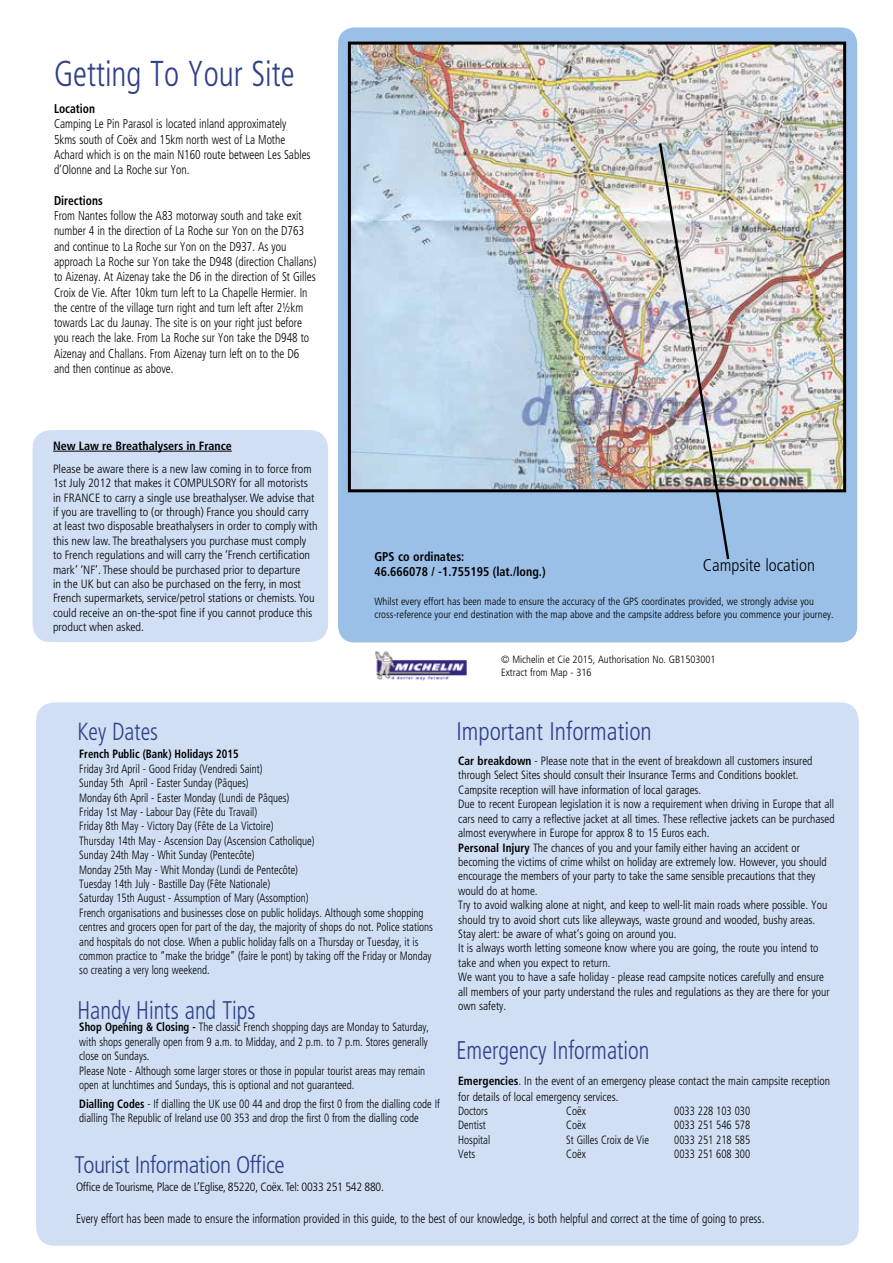
<style>
.page{position:relative;width:893px;height:1263px;background:#fff}
.page>*{position:absolute;margin:0;border:0;box-sizing:border-box;transform-origin:0 0}
.t1{font:300 condensed 36px "Frutiger";color:#2f3f88;scale:.9 1}
.t2{font:300 condensed 25.5px "Frutiger";color:#2f3f88;scale:.9 1}
.t3{font:300 condensed 25.5px "Frutiger";color:#2f3f88;scale:.95 1}
.t4{font:300 condensed 24.75px "Frutiger";color:#2f3f88;scale:.9 1}
.t5{font:300 condensed 24px "Frutiger";letter-spacing:-.02em;color:#2f3f88}
.t6{font:300 condensed 17.1px "Frutiger";color:#000}
.t7{font:300 condensed 12.75px/15.3px "Frutiger";color:#000;scale:.9 1}
.t8{font:700 condensed 12.75px/15.3px "Frutiger";color:#000;scale:.95 1}
.t9{font:700 condensed 12.75px "Frutiger";color:#000;scale:.9 1}
.t10{font:300 condensed 12px/14.4px "Frutiger";color:#000;scale:.9 1}
.t11{font:300 condensed 12px/14.4px "Frutiger";color:#000;scale:.95 1}
.t12{font:300 condensed 12px/14.4px "Frutiger";color:#000}
.t13{font:300 condensed 12px "Frutiger";letter-spacing:-.02em;color:#000}
.t14{font:700 condensed 12px "Frutiger";color:#000;scale:.9 1}
.t15{font:700 condensed 12px "Frutiger";color:#000}
.t16{font:300 condensed 10.5px/12.6px "Frutiger";color:#000}
.s1{font-weight:700}
</style>
<div class="page">
<div style="left:337px;top:27px;width:521px;height:616px;background:#9bc0e7;border-radius:17px"></div>
<div style="left:337px;top:26px;width:522px;height:618px;border:2px solid #fff;border-radius:17px"></div>
<div style="left:36px;top:702px;width:823px;height:543px;background:#d0dff4;border-radius:18px"></div>
<img style="left:375px;top:651px;width:92px;height:30px">
<img style="left:352px;top:46px;width:490px;height:442px">
<div style="left:348px;top:42px;width:498px;height:450px;border:3px solid #000"></div>
<img style="left:657px;top:141px;width:74px;height:419px">
<div style="left:33px;top:430px;width:295px;height:212px;background:#d0dff4;border-radius:18px"></div>
<hr style="left:53px;top:451px;width:179px;height:1px;background:#000">
<h1 class="t1" style="left:54px;top:53px;width:269px">Getting To Your Site</h1>
<p class="t9" style="left:54px;top:101px;width:47px">Location</p>
<p class="t7" style="left:54px;top:116px;width:287px">Camping Le Pin Parasol is located inland approximately 5kms south of Coëx and 15km north west of La Mothe Achard which is on the main N160 route between Les Sables d’Olonne and La Roche sur Yon.</p>
<p class="t9" style="left:54px;top:193px;width:56px">Directions</p>
<p class="t7" style="left:54px;top:208px;width:293px">From Nantes follow the A83 motorway south and take exit number 4 in the direction of La Roche sur Yon on the D763 and continue to La Roche sur Yon on the D937. As you approach La Roche sur Yon take the D948 (direction Challans) to Aizenay. At Aizenay take the D6 in the direction of St Gilles Croix de Vie. After 10km turn left to La Chapelle Hermier. In the centre of the village turn right and turn left after 2½km towards Lac du Jaunay. The site is on your right just before you reach the lake. From La Roche sur Yon take the D948 to Aizenay and Challans. From Aizenay turn left on to the D6 and then continue as above.</p>
<p class="t15" style="left:53px;top:439px;width:180px">New Law re Breathalysers in France</p>
<p class="t12" style="left:53px;top:462px;width:266px">Please be aware there is a new law coming in to force from 1st July 2012 that makes it COMPULSORY for all motorists in FRANCE to carry a single use breathalyser. We advise that if you are travelling to (or through) France you should carry at least two disposable breathalysers in order to comply with this new law. The breathalysers you purchase must comply to French regulations and will carry the ‘French certification mark’ ‘NF’. These should be purchased prior to departure<br>in the UK but can also be purchased on the ferry, in most French supermarkets, service/petrol stations or chemists. You could receive an on-the-spot fine if you cannot produce this product when asked.</p>
<h3 class="t4" style="left:77px;top:717px;width:91px">Key Dates</h3>
<p class="t8" style="left:374px;top:549px;width:182px">GPS co ordinates:<br>46.666078 / -1.755195 (lat./long.)</p>
<p class="t16" style="left:374px;top:595px;width:461px">Whilst every effort has been made to ensure the accuracy of the GPS coordinates provided, we strongly advise you cross-reference your end destination with the map above and the campsite address before you commence your journey.</p>
<h3 class="t6" style="left:703px;top:556px;width:114px">Campsite location</h3>
<p class="t16" style="left:501px;top:653px;width:216px">© Michelin et Cie 2015, Authorisation No. GB1503001<br>Extract from Map - 316</p>
<h2 class="t3" style="left:456px;top:717px;width:207px">Important Information</h2>
<p class="t14" style="left:79px;top:747px;width:179px">French Public (Bank) Holidays 2015</p>
<p class="t10" style="left:79px;top:762px;width:395px">Friday 3rd April - Good Friday (Vendredi Saint)<br>Sunday 5th April - Easter Sunday (Pâques)<br>Monday 6th April - Easter Monday (Lundi de Pâques)<br>Friday 1st May - Labour Day (Fête du Travail)<br>Friday 8th May - Victory Day (Fête de La Victoire)<br>Thursday 14th May - Ascension Day (Ascension Catholique)<br>Sunday 24th May - Whit Sunday (Pentecôte)<br>Monday 25th May - Whit Monday (Lundi de Pentecôte)<br>Tuesday 14th July - Bastille Day (Fête Nationale)<br>Saturday 15th August - Assumption of Mary (Assomption)<br>French organisations and businesses close on public holidays. Although some shopping centres and grocers open for part of the day, the majority of shops do not. Police stations and hospitals do not close. When a public holiday falls on a Thursday or Tuesday, it is common practice to “make the bridge” (faire le pont) by taking off the Friday or Monday so creating a very long weekend.</p>
<h2 class="t2" style="left:77px;top:995px;width:199px">Handy Hints and Tips</h2>
<p class="t10" style="left:79px;top:1020px;width:390px"><span class="s1">Shop Opening &amp; Closing -</span> The classic French shopping days are Monday to Saturday, with shops generally open from 9 a.m. to Midday, and 2 p.m. to 7 p.m. Stores generally close on Sundays.<br>Please Note - Although some larger stores or those in popular tourist areas may remain open at lunchtimes and Sundays, this is optional and not guaranteed.</p>
<p class="t10" style="left:79px;top:1096px;width:402px"><span class="s1">Dialling Codes</span> - If dialling the UK use 00 44 and drop the first 0 from the dialling code If dialling The Republic of Ireland use 00 353 and drop the first 0 from the dialling code</p>
<h3 class="t5" style="left:74px;top:1151px;width:212px">Tourist Information Office</h3>
<p class="t13" style="left:76px;top:1180px;width:309px">Office de Tourisme, Place de L’Eglise, 85220, Coëx. Tel: 0033 251 542 880.</p>
<p class="t11" style="left:458px;top:754px;width:398px"><span class="s1">Car breakdown</span> - Please note that in the event of breakdown all customers insured through Select Sites should consult their Insurance Terms and Conditions booklet.<br>Campsite reception will have information of local garages.<br>Due to recent European legislation it is now a requirement when driving in Europe that all cars need to carry a reflective jacket at all times. These reflective jackets can be purchased almost everywhere in Europe for approx 8 to 15 Euros each.<br><span class="s1">Personal Injury</span> The chances of you and your family either having an accident or becoming the victims of crime whilst on holiday are extremely low. However, you should encourage the members of your party to take the same sensible precautions that they would do at home.<br>Try to avoid walking alone at night, and keep to well-lit main roads where possible. You should try to avoid short cuts like alleyways, waste ground and wooded, bushy areas.<br>Stay alert: be aware of what’s going on around you.<br>It is always worth letting someone know where you are going, the route you intend to take and when you expect to return.<br>We want you to have a safe holiday - please read campsite notices carefully and ensure all members of your party understand the rules and regulations as they are there for your own safety.</p>
<h2 class="t2" style="left:456px;top:1035px;width:216px">Emergency Information</h2>
<p class="t11" style="left:458px;top:1074px;width:393px;line-height:14.9px"><span class="s1">Emergencies</span>. In the event of an emergency please contact the main campsite reception for details of local emergency services.<br>Doctors</p>
<p class="t10" style="left:566px;top:1104px;width:23px">Coëx</p>
<p class="t10" style="left:674px;top:1104px;width:86px">0033 228 103 030</p>
<p class="t10" style="left:458px;top:1118px;width:32px">Dentist</p>
<p class="t10" style="left:566px;top:1118px;width:23px">Coëx</p>
<p class="t10" style="left:674px;top:1118px;width:86px">0033 251 546 578</p>
<p class="t10" style="left:458px;top:1132px;width:37px">Hospital</p>
<p class="t10" style="left:566px;top:1132px;width:93px">St Gilles Croix de Vie</p>
<p class="t10" style="left:674px;top:1132px;width:86px">0033 251 218 585</p>
<p class="t10" style="left:458px;top:1147px;width:20px">Vets</p>
<p class="t10" style="left:566px;top:1147px;width:23px">Coëx</p>
<p class="t10" style="left:674px;top:1147px;width:86px">0033 251 608 300</p>
<p class="t7" style="left:76px;top:1211px;width:766px">Every effort has been made to ensure the information provided in this guide, to the best of our knowledge, is both helpful and correct at the time of going to press.</p>
</div>
